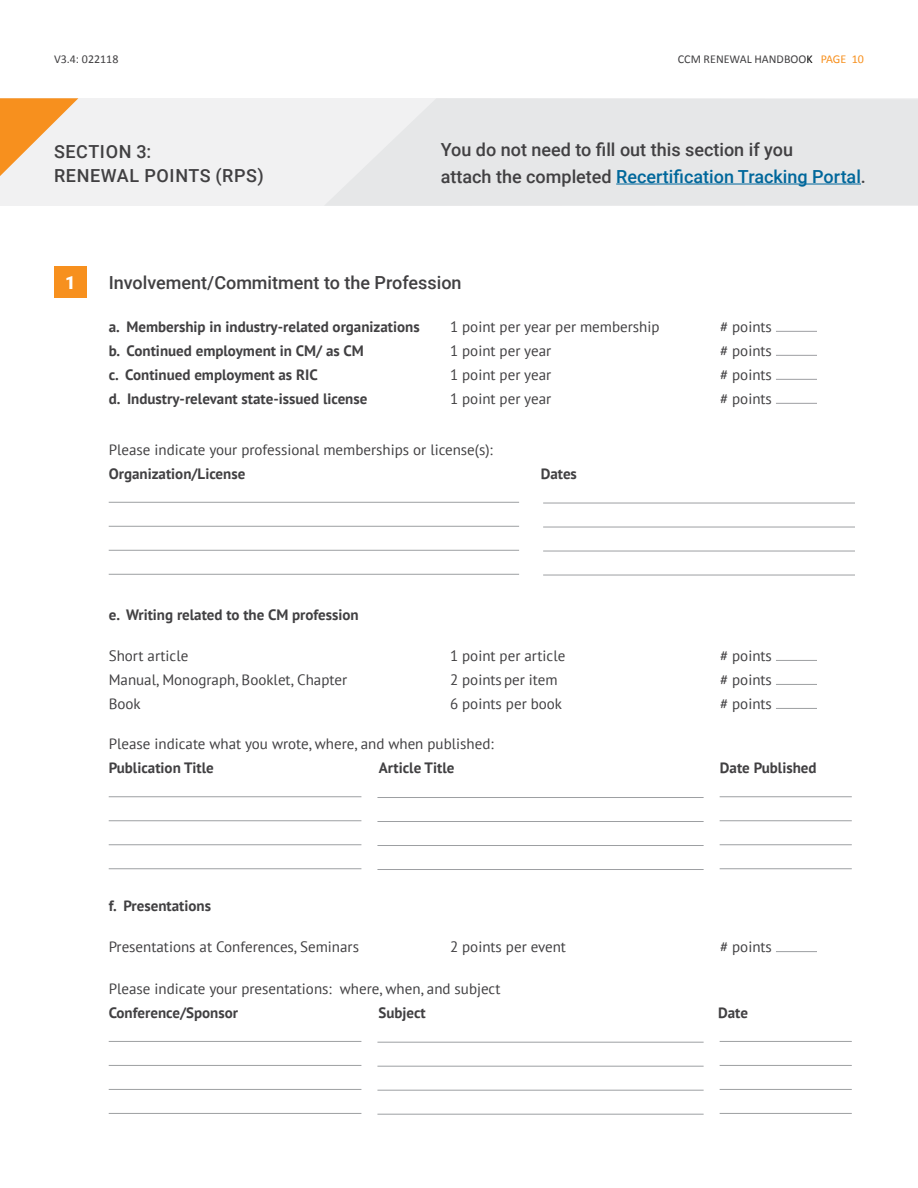
<style>
.page{position:relative;width:918px;height:1188px;background:#fff}
.page>*{position:absolute;margin:0;border:0;box-sizing:border-box;transform-origin:0 0}
.t1{font:500 18px/27px "Roboto";color:#414042}
.t2{font:500 18px/24px "Roboto";letter-spacing:.035em;color:#414042}
.t3{font:900 18px "Roboto";color:#fff}
.t4{font:15px/24px "PT Sans";color:#414042}
.t5{font:700 15px/24px "PT Sans";color:#414042}
.t6{font:12px "Calibri";color:#414042}
.s1{color:#000}
.s2{color:#f7901e}
.s3{color:#00679b}
</style>
<div class="page">
<div style="left:0;top:98px;width:918px;height:108px;background:#f1f1f2"></div>
<svg style="left:326px;top:99px;width:592px;height:106px;fill:#e6e7e8"></svg>
<svg style="left:0;top:98px;width:78px;height:78px"></svg>
<hr style="left:109px;top:502px;width:410px;height:1px;background:#9d9fa2">
<hr style="left:543px;top:503px;width:312px;height:1px;background:#9d9fa2">
<hr style="left:109px;top:526px;width:410px;height:1px;background:#9d9fa2">
<hr style="left:543px;top:527px;width:312px;height:1px;background:#9d9fa2">
<hr style="left:109px;top:550px;width:410px;height:1px;background:#9d9fa2">
<hr style="left:543px;top:551px;width:312px;height:1px;background:#9d9fa2">
<hr style="left:109px;top:574px;width:410px;height:1px;background:#9d9fa2">
<hr style="left:543px;top:575px;width:312px;height:1px;background:#9d9fa2">
<hr style="left:109px;top:796px;width:252px;height:1px;background:#9d9fa2">
<hr style="left:377px;top:797px;width:327px;height:1px;background:#9d9fa2">
<hr style="left:720px;top:796px;width:132px;height:1px;background:#9d9fa2">
<hr style="left:109px;top:820px;width:252px;height:1px;background:#9d9fa2">
<hr style="left:377px;top:821px;width:327px;height:1px;background:#9d9fa2">
<hr style="left:720px;top:820px;width:132px;height:1px;background:#9d9fa2">
<hr style="left:109px;top:844px;width:252px;height:1px;background:#9d9fa2">
<hr style="left:377px;top:845px;width:327px;height:1px;background:#9d9fa2">
<hr style="left:720px;top:844px;width:132px;height:1px;background:#9d9fa2">
<hr style="left:109px;top:868px;width:252px;height:1px;background:#9d9fa2">
<hr style="left:377px;top:869px;width:327px;height:1px;background:#9d9fa2">
<hr style="left:720px;top:868px;width:132px;height:1px;background:#9d9fa2">
<hr style="left:109px;top:1041px;width:252px;height:1px;background:#9d9fa2">
<hr style="left:377px;top:1042px;width:327px;height:1px;background:#9d9fa2">
<hr style="left:720px;top:1041px;width:132px;height:1px;background:#9d9fa2">
<hr style="left:109px;top:1065px;width:252px;height:1px;background:#9d9fa2">
<hr style="left:377px;top:1066px;width:327px;height:1px;background:#9d9fa2">
<hr style="left:720px;top:1065px;width:132px;height:1px;background:#9d9fa2">
<hr style="left:109px;top:1089px;width:252px;height:1px;background:#9d9fa2">
<hr style="left:377px;top:1090px;width:327px;height:1px;background:#9d9fa2">
<hr style="left:720px;top:1089px;width:132px;height:1px;background:#9d9fa2">
<hr style="left:109px;top:1113px;width:252px;height:1px;background:#9d9fa2">
<hr style="left:377px;top:1114px;width:327px;height:1px;background:#9d9fa2">
<hr style="left:720px;top:1113px;width:132px;height:1px;background:#9d9fa2">
<hr style="left:776px;top:331px;width:41px;height:1px;background:#9d9fa2">
<hr style="left:776px;top:355px;width:41px;height:1px;background:#9d9fa2">
<hr style="left:776px;top:379px;width:41px;height:1px;background:#9d9fa2">
<hr style="left:776px;top:403px;width:41px;height:1px;background:#9d9fa2">
<hr style="left:776px;top:660px;width:41px;height:1px;background:#9d9fa2">
<hr style="left:776px;top:684px;width:41px;height:1px;background:#9d9fa2">
<hr style="left:776px;top:708px;width:41px;height:1px;background:#9d9fa2">
<hr style="left:776px;top:951px;width:41px;height:1px;background:#9d9fa2">
<div style="left:54px;top:266px;width:33px;height:31px;background:#f7901e"></div>
<hr style="left:616px;top:184px;width:245px;height:1px;background:#00679b">
<p class="t6" style="left:54px;top:51px;width:66px">V3.4: 022118</p>
<p class="t6" style="left:678px;top:51px;width:188px">CCM RENEWAL HANDBOO<span class="s1">K</span> <span class="s2">PAGE 10</span></p>
<p class="t2" style="left:54px;top:139px;width:211px">SECTION 3:<br>RENEWAL POINTS (RPS)</p>
<p class="t1" style="left:441px;top:135px;width:427px">You do not need to fill out this section if you<br>attach the completed <span class="s3">Recertification Tracking Portal</span>.</p>
<p class="t3" style="left:65px;top:270px;width:12px">1</p>
<p class="t1" style="left:109px;top:268px;width:354px">Involvement/Commitment to the Profession</p>
<p class="t5" style="left:109px;top:314px;width:313px">a. Membership in industry-related organizations b. Continued employment in CM/ as CM<br>c. Continued employment as RIC<br>d. Industry-relevant state-issued license</p>
<p class="t4" style="left:450px;top:314px;width:211px">1 point per year per membership<br>1 point per year<br>1 point per year<br>1 point per year</p>
<p class="t4" style="left:109px;top:437px;width:386px">Please indicate your professional memberships or license(s):</p>
<p class="t5" style="left:109px;top:461px;width:138px">Organization/License</p>
<p class="t5" style="left:541px;top:461px;width:38px">Dates</p>
<p class="t4" style="left:720px;top:314px;width:53px;text-align:justify"># points # points # points # points</p>
<p class="t5" style="left:109px;top:602px;width:252px">e. Writing related to the CM profession</p>
<p class="t4" style="left:109px;top:643px;width:240px">Short article<br>Manual, Monograph, Booklet, Chapter<br>Book</p>
<p class="t4" style="left:450px;top:643px;width:117px">1 point per article<br>2 points per item<br>6 points per book</p>
<p class="t4" style="left:720px;top:643px;width:53px;text-align:justify"># points # points # points</p>
<p class="t4" style="left:109px;top:732px;width:387px">Please indicate what you wrote, where, and when published:</p>
<p class="t5" style="left:109px;top:756px;width:107px">Publication Title</p>
<p class="t5" style="left:379px;top:756px;width:77px">Article Title</p>
<p class="t5" style="left:720px;top:756px;width:98px">Date Published</p>
<p class="t5" style="left:109px;top:893px;width:104px">f. Presentations</p>
<p class="t4" style="left:109px;top:934px;width:252px">Presentations at Conferences, Seminars</p>
<p class="t4" style="left:450px;top:934px;width:118px">2 points per event</p>
<p class="t4" style="left:720px;top:934px;width:53px"># points</p>
<p class="t4" style="left:109px;top:976px;width:393px">Please indicate your presentations: where, when, and subject</p>
<p class="t5" style="left:109px;top:1000px;width:131px">Conference/Sponsor</p>
<p class="t5" style="left:379px;top:1000px;width:49px">Subject</p>
<p class="t5" style="left:718px;top:1000px;width:31px">Date</p>
</div>
